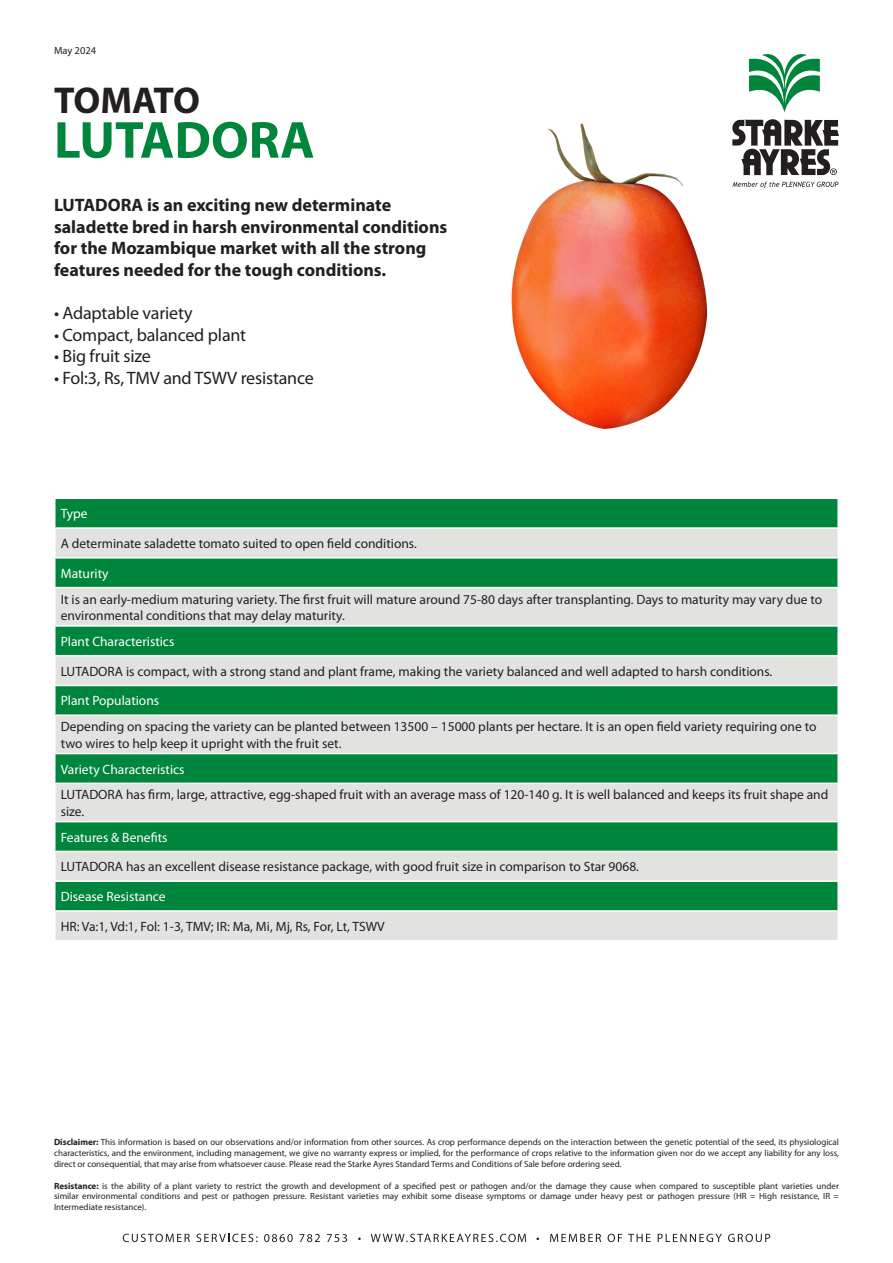
<style>
.page{position:relative;width:893px;height:1263px;background:#fff}
.page>*{position:absolute;margin:0;border:0;box-sizing:border-box;transform-origin:0 0}
.t1{font:700 52.5px "Myriad Pro";color:#00853d}
.t2{font:700 37.5px "Myriad Pro";letter-spacing:-.03em;color:#231f20}
.t3{font:700 18px/21.6px "Myriad Pro";color:#231f20}
.t4{font:18px "Myriad Pro";letter-spacing:-.01em;color:#231f20}
.t5{font:13.5px/16.2px "Myriad Pro";color:#231f20}
.t6{font:13.5px "Myriad Pro";color:#fff}
.t7{font:10.5px "Myriad Pro";color:#231f20}
.t8{font:9px/10.8px "Myriad Pro";color:#231f20;text-align:justify}
.s1{font-weight:700}
</style>
<div class="page">
<div style="left:56px;top:499px;width:781px;height:28px;background:#00853d"></div>
<svg style="left:56px;top:529px;width:781px;height:411px;background:#81ba9b"></svg>
<hr style="left:54px;top:557px;width:785px;height:2px;background:#fff">
<hr style="left:54px;top:587px;width:785px;height:1px;background:#fff">
<hr style="left:54px;top:625px;width:785px;height:2px;background:#fff">
<hr style="left:54px;top:655px;width:785px;height:1px;background:#fff">
<hr style="left:54px;top:685px;width:785px;height:1px;background:#fff">
<hr style="left:54px;top:714px;width:785px;height:2px;background:#fff">
<hr style="left:54px;top:753px;width:785px;height:1px;background:#fff">
<hr style="left:54px;top:782px;width:785px;height:2px;background:#fff">
<hr style="left:54px;top:821px;width:785px;height:1px;background:#fff">
<hr style="left:54px;top:851px;width:785px;height:1px;background:#fff">
<hr style="left:54px;top:880px;width:785px;height:2px;background:#fff">
<hr style="left:54px;top:910px;width:785px;height:2px;background:#fff">
<img style="left:511px;top:123px;width:197px;height:306px">
<svg style="left:749px;top:54px;width:71px;height:58px"></svg>
<svg style="left:732px;top:119px;width:107px;height:56px"></svg>
<svg style="left:732px;top:182px;width:106px;height:6px"></svg>
<svg style="left:123px;top:1234px;width:67px;height:8px"></svg>
<svg style="left:196px;top:1234px;width:62px;height:8px"></svg>
<svg style="left:264px;top:1234px;width:29px;height:8px"></svg>
<svg style="left:299px;top:1234px;width:21px;height:8px"></svg>
<svg style="left:327px;top:1234px;width:20px;height:8px"></svg>
<svg style="left:371px;top:1234px;width:155px;height:8px"></svg>
<svg style="left:550px;top:1234px;width:51px;height:8px"></svg>
<svg style="left:608px;top:1234px;width:14px;height:8px"></svg>
<svg style="left:628px;top:1234px;width:23px;height:8px"></svg>
<svg style="left:658px;top:1234px;width:64px;height:8px"></svg>
<svg style="left:728px;top:1234px;width:42px;height:8px"></svg>
<p class="t7" style="left:54px;top:45px;width:44px">May 2024</p>
<p class="t2" style="left:54px;top:79px;width:147px">TOMATO</p>
<p class="t1" style="left:54px;top:111px;width:262px">LUTADORA</p>
<p class="t3" style="left:54px;top:195px;width:395px">LUTADORA is an exciting new determinate saladette bred in harsh environmental conditions for the Mozambique market with all the strong features needed for the tough conditions.</p>
<p class="t4" style="left:54px;top:303px;width:140px">• Adaptable variety</p>
<p class="t4" style="left:54px;top:325px;width:194px">• Compact, balanced plant</p>
<p class="t4" style="left:54px;top:347px;width:98px">• Big fruit size</p>
<p class="t4" style="left:54px;top:368px;width:261px">• Fol:3, Rs, TMV and TSWV resistance</p>
<p class="t6" style="left:61px;top:506px;width:28px">Type</p>
<p class="t5" style="left:61px;top:536px;width:358px">A determinate saladette tomato suited to open field conditions.</p>
<p class="t6" style="left:61px;top:566px;width:49px">Maturity</p>
<p class="t5" style="left:61px;top:591px;width:763px">It is an early-medium maturing variety. The first fruit will mature around 75-80 days after transplanting. Days to maturity may vary due to environmental conditions that may delay maturity.</p>
<p class="t6" style="left:61px;top:634px;width:115px">Plant Characteristics</p>
<p class="t5" style="left:61px;top:663px;width:713px">LUTADORA is compact, with a strong stand and plant frame, making the variety balanced and well adapted to harsh conditions.</p>
<p class="t6" style="left:61px;top:693px;width:100px">Plant Populations</p>
<p class="t5" style="left:61px;top:719px;width:757px">Depending on spacing the variety can be planted between 13500 – 15000 plants per hectare. It is an open field variety requiring one to two wires to help keep it upright with the fruit set.</p>
<p class="t6" style="left:61px;top:762px;width:125px">Variety Characteristics</p>
<p class="t5" style="left:61px;top:787px;width:769px">LUTADORA has firm, large, attractive, egg-shaped fruit with an average mass of 120-140 g. It is well balanced and keeps its fruit shape and size.</p>
<p class="t6" style="left:61px;top:830px;width:108px">Features &amp; Benefits</p>
<p class="t5" style="left:61px;top:859px;width:580px">LUTADORA has an excellent disease resistance package, with good fruit size in comparison to Star 9068.</p>
<p class="t6" style="left:61px;top:889px;width:106px">Disease Resistance</p>
<p class="t5" style="left:61px;top:918px;width:326px">HR: Va:1, Vd:1, Fol: 1-3, TMV; IR: Ma, Mi, Mj, Rs, For, Lt, TSWV</p>
<p class="t8" style="left:54px;top:1137px;width:787px"><span class="s1">Disclaimer:</span> This information is based on our observations and/or information from other sources. As crop performance depends on the interaction between the genetic potential of the seed, its physiological characteristics, and the environment, including management, we give no warranty express or implied, for the performance of crops relative to the information given nor do we accept any liability for any loss, direct or consequential, that may arise from whatsoever cause. Please read the Starke Ayres Standard Terms and Conditions of Sale before ordering seed.</p>
<p class="t8" style="left:54px;top:1180px;width:786px"><span class="s1">Resistance:</span> is the ability of a plant variety to restrict the growth and development of a specified pest or pathogen and/or the damage they cause when compared to susceptible plant varieties under similar environmental conditions and pest or pathogen pressure. Resistant varieties may exhibit some disease symptoms or damage under heavy pest or pathogen pressure (HR = High resistance, IR = Intermediate resistance).</p>
</div>
